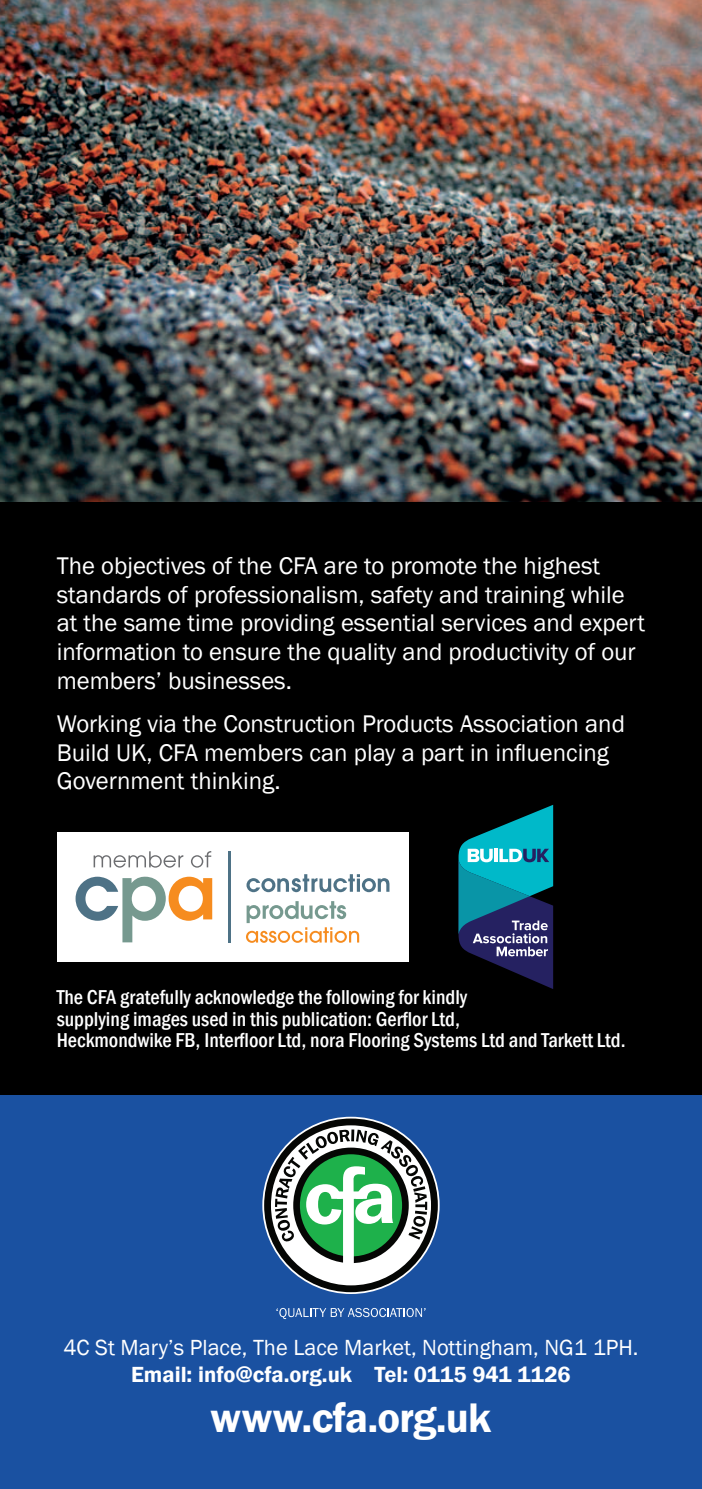
<style>
.page{position:relative;width:702px;height:1489px;background:#fff}
.page>*{position:absolute;margin:0;border:0;box-sizing:border-box;transform-origin:0 0}
.t1{font:600 42.5px "Franklin Gothic";letter-spacing:-.02em;color:#fff}
.t2{font:24.75px/28.8px "Franklin Gothic";color:#fff}
.t3{font:22.5px "Franklin Gothic";color:#fff}
.t4{font:600 22.5px "Franklin Gothic";color:#fff}
.t5{font:500 condensed 20.5px/21.2px "Franklin Gothic";color:#fff}
</style>
<div class="page">
<div style="left:0;top:501px;width:702px;height:594px;background:#000"></div>
<div style="left:0;top:1095px;width:702px;height:393px;background:#1a51a1"></div>
<svg style="left:276px;top:1307px;width:149px;height:11px"></svg>
<div style="left:264px;top:1118px;width:174px;height:174px;background:#050604;border-radius:50%"></div>
<div style="left:271px;top:1125px;width:160px;height:160px;background:#fff;border-radius:50%"></div>
<svg style="left:275px;top:1129px;width:152px;height:136px"></svg>
<img style="left:0;top:0;width:702px;height:501px">
<svg style="left:458px;top:805px;width:95px;height:184px"></svg>
<div style="left:57px;top:832px;width:351px;height:129px;background:#fff"></div>
<hr style="left:229px;top:851px;width:2px;height:91px;background:#4e7286">
<svg style="left:76px;top:876px;width:136px;height:66px"></svg>
<svg style="left:246px;top:874px;width:143px;height:18px"></svg>
<svg style="left:246px;top:901px;width:113px;height:41px"></svg>
<svg style="left:94px;top:851px;width:89px;height:16px"></svg>
<svg style="left:191px;top:851px;width:20px;height:16px"></svg>
<p class="t2" style="left:57px;top:552px;width:590px">The objectives of the CFA are to promote the highest standards of professionalism, safety and training while at the same time providing essential services and expert information to ensure the quality and productivity of our members’ businesses.</p>
<p class="t2" style="left:57px;top:709px;width:569px">Working via the Construction Products Association and<br>Build UK, CFA members can play a part in influencing<br>Government thinking.</p>
<p class="t5" style="left:57px;top:986px;width:570px">The CFA gratefully acknowledge the following for kindly<br>supplying images used in this publication: Gerflor Ltd,<br>Heckmondwike FB, Interfloor Ltd, nora Flooring Systems Ltd and Tarkett Ltd.</p>
<p class="t3" style="left:63px;top:1333px;width:576px">4C St Mary’s Place, The Lace Market, Nottingham, NG1 1PH.</p>
<p class="t4" style="left:131px;top:1360px;width:441px">Email: info@cfa.org.uk Tel: 0115 941 1126</p>
<p class="t1" style="left:211px;top:1391px;width:282px">www.cfa.org.uk</p>
</div>
